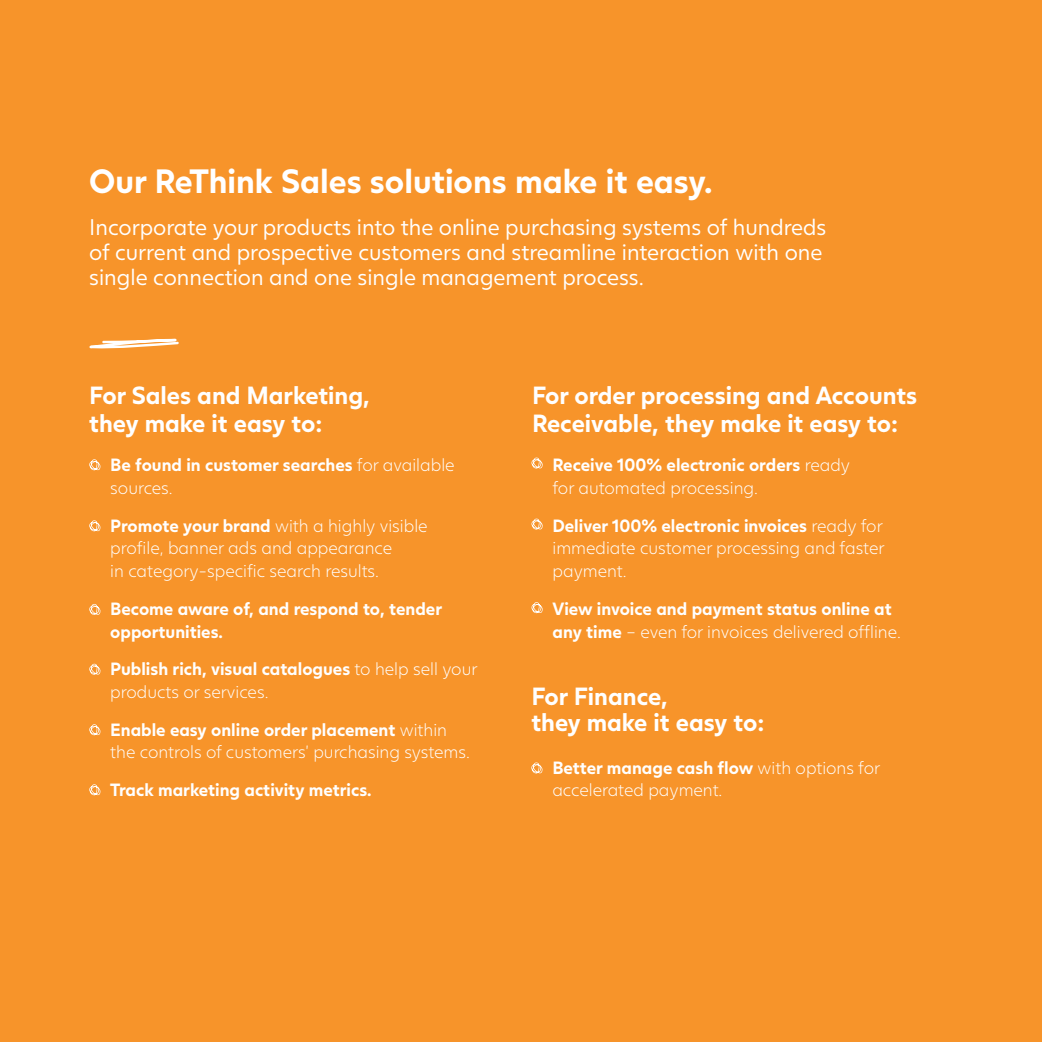
<style>
.page{position:relative;width:1042px;height:1042px;background:#fff}
.page>*{position:absolute;margin:0;border:0;box-sizing:border-box;transform-origin:0 0}
.t1{font:700 33.25px "Juli Sans";color:#fff}
.t2{font:700 24.5px/28px "Juli Sans";color:#fff}
.t3{font:22.4px/25.2px "Juli Sans";color:#fff}
.t4{font:300 17.5px/22.8px "Juli Sans";color:#fff}
.t5{font:700 17.5px/22.8px "Juli Sans";color:#fff}
.s1{font-weight:300}
.s2{font-weight:700}
</style>
<div class="page">
<div style="left:1px;top:0;width:1041px;height:1042px;background:#f7942a"></div>
<svg style="left:531px;top:457px;width:12px;height:12px"></svg>
<svg style="left:531px;top:518px;width:12px;height:12px"></svg>
<svg style="left:531px;top:602px;width:12px;height:12px"></svg>
<svg style="left:89px;top:459px;width:12px;height:12px"></svg>
<svg style="left:531px;top:762px;width:12px;height:12px"></svg>
<svg style="left:89px;top:520px;width:12px;height:12px"></svg>
<svg style="left:89px;top:604px;width:12px;height:11px"></svg>
<svg style="left:89px;top:663px;width:12px;height:12px"></svg>
<svg style="left:89px;top:724px;width:12px;height:12px"></svg>
<svg style="left:89px;top:784px;width:12px;height:12px"></svg>
<svg style="left:89px;top:339px;width:90px;height:10px"></svg>
<h1 class="t1" style="left:89px;top:153px;width:625px">Our ReThink Sales solutions make it easy.</h1>
<p class="t3" style="left:89px;top:212px;width:738px">Incorporate your products into the online purchasing systems of hundreds of current and prospective customers and streamline interaction with one single connection and one single management process.</p>
<h2 class="t2" style="left:89px;top:379px;width:282px">For Sales and Marketing, they make it easy to:</h2>
<p class="t5" style="left:110px;top:452px;width:346px">Be found in customer searches <span class="s1">for available sources.</span></p>
<p class="t4" style="left:110px;top:513px;width:319px"><span class="s2">Promote your brand</span> with a highly visible profile, banner ads and appearance<br>in category-specific search results.</p>
<p class="t5" style="left:110px;top:595px;width:333px">Become aware of, and respond to, tender opportunities.</p>
<p class="t4" style="left:110px;top:656px;width:369px"><span class="s2">Publish rich, visual catalogues</span> to help sell your products or services.</p>
<p class="t4" style="left:110px;top:717px;width:361px"><span class="s2">Enable easy online order placement</span> within the controls of customers’ purchasing systems.</p>
<p class="t5" style="left:110px;top:776px;width:263px">Track marketing activity metrics.</p>
<h2 class="t2" style="left:532px;top:379px;width:387px">For order processing and Accounts<br>Receivable, they make it easy to:</h2>
<p class="t4" style="left:552px;top:453px;width:299px"><span class="s2">Receive 100% electronic orders</span> ready for automated processing.</p>
<p class="t4" style="left:552px;top:513px;width:333px;text-align:justify"><span class="s2">Deliver 100% electronic invoices</span> ready for immediate customer processing and faster payment.</p>
<p class="t5" style="left:552px;top:595px;width:350px">View invoice and payment status online at any time <span class="s1">– even for invoices delivered offline.</span></p>
<h2 class="t2" style="left:531px;top:680px;width:234px;line-height:26.2px">For Finance,<br>they make it easy to:</h2>
<p class="t4" style="left:552px;top:755px;width:329px"><span class="s2">Better manage cash flow</span> with options for accelerated payment.</p>
</div>
